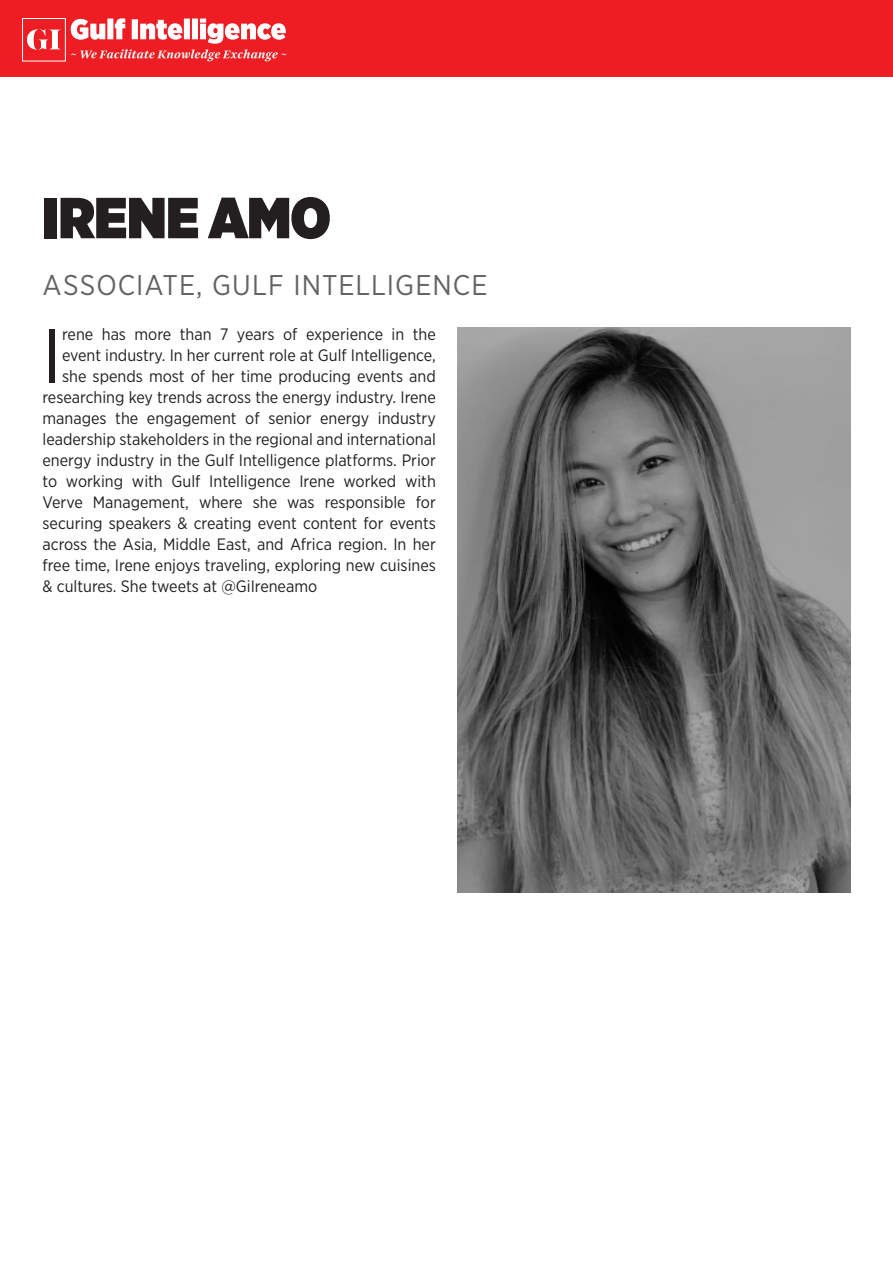
<style>
.page{position:relative;width:893px;height:1263px;background:#fff}
.page>*{position:absolute;margin:0;border:0;box-sizing:border-box;transform-origin:0 0}
.Bodytext{font:76.5px "Gotham Narrow";color:#231f20}
.Bodytext-2{font:900 57.75px "Gotham Narrow";letter-spacing:-.01em;color:#231f20}
.Bodytext-3{font:28.5px "Gotham Narrow";letter-spacing:.035em;color:#636366}
.Bodytext-4{font:16.5px "Gotham Narrow";color:#231f20}
</style>
<div class="page">
<div style="left:0;top:0;width:893px;height:77px;background:#ee1d23"></div>
<svg style="left:71px;top:18px;width:216px;height:43px"></svg>
<div style="left:22px;top:18px;width:44px;height:43px;background:#ee1d23;border:1px solid #fff"></div>
<svg style="left:27px;top:29px;width:34px;height:21px"></svg>
<img style="left:457px;top:327px;width:393px;height:565px">
<p class="Bodytext-2" style="left:43px;top:179px;width:290px">IRENE AMO</p>
<p class="Bodytext-3" style="left:43px;top:267px;width:447px">ASSOCIATE, GULF INTELLIGENCE</p>
<p class="Bodytext" style="left:43px;top:308px;width:21px">I</p>
<p class="Bodytext-4" style="left:62px;top:324px;width:375px">rene has more than 7 years of experience in the</p>
<p class="Bodytext-4" style="left:62px;top:345px;width:375px">event industry. In her current role at Gulf Intelligence,</p>
<p class="Bodytext-4" style="left:62px;top:366px;width:375px">she spends most of her time producing events and</p>
<p class="Bodytext-4" style="left:43px;top:387px;width:395px">researching key trends across the energy industry. Irene</p>
<p class="Bodytext-4" style="left:43px;top:408px;width:395px">manages the engagement of senior energy industry</p>
<p class="Bodytext-4" style="left:43px;top:429px;width:395px">leadership stakeholders in the regional and international</p>
<p class="Bodytext-4" style="left:43px;top:450px;width:395px">energy industry in the Gulf Intelligence platforms. Prior</p>
<p class="Bodytext-4" style="left:43px;top:471px;width:395px">to working with Gulf Intelligence Irene worked with</p>
<p class="Bodytext-4" style="left:43px;top:492px;width:395px">Verve Management, where she was responsible for</p>
<p class="Bodytext-4" style="left:43px;top:513px;width:395px">securing speakers &amp; creating event content for events</p>
<p class="Bodytext-4" style="left:43px;top:534px;width:395px">across the Asia, Middle East, and Africa region. In her</p>
<p class="Bodytext-4" style="left:43px;top:555px;width:395px">free time, Irene enjoys traveling, exploring new cuisines</p>
<p class="Bodytext-4" style="left:43px;top:576px;width:276px">&amp; cultures. She tweets at @GiIreneamo</p>
</div>
